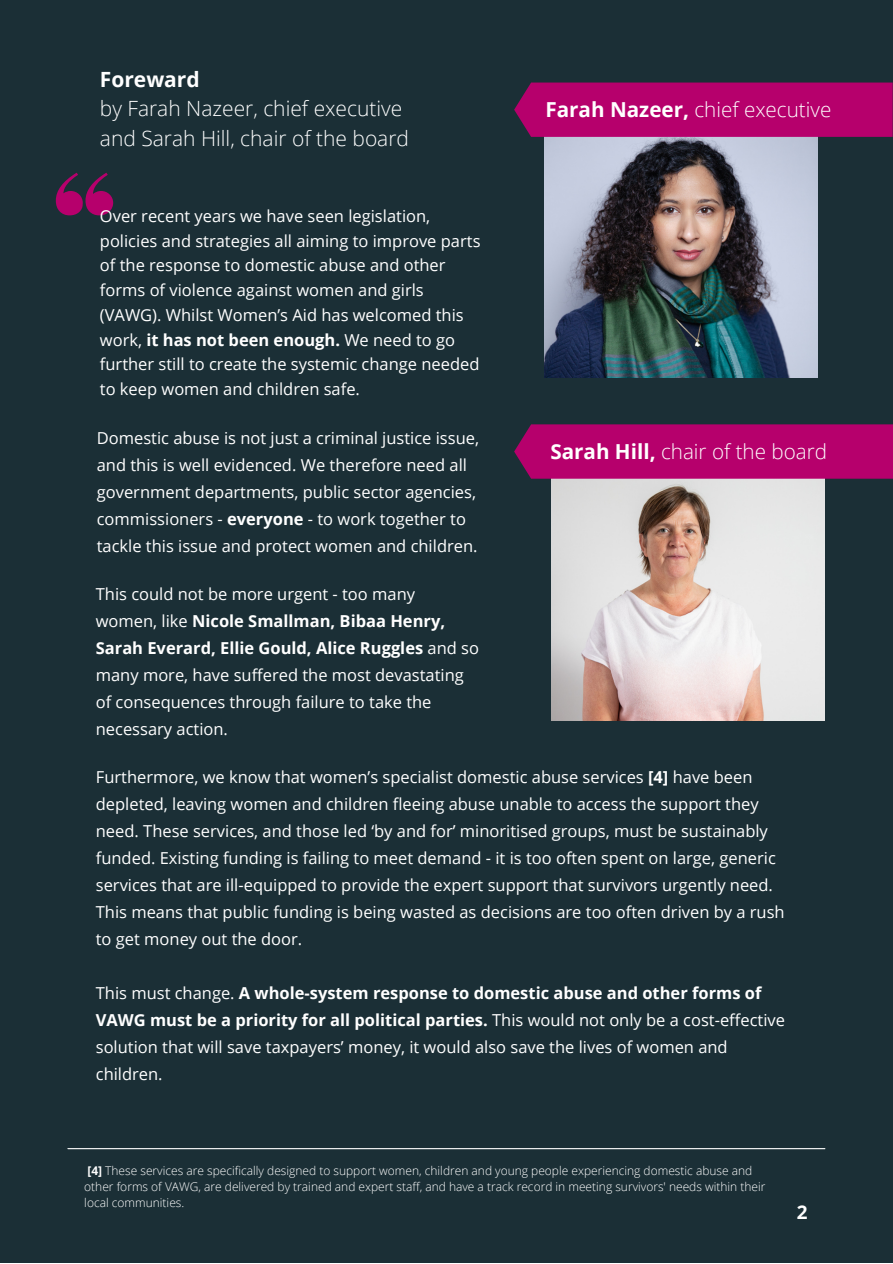
<style>
.page{position:relative;width:893px;height:1264px;background:#fff}
.page>*{position:absolute;margin:0;border:0;box-sizing:border-box;transform-origin:0 0}
.t1{font:300 21px/29.2px "Open Sans";color:#fff}
.t2{font:700 21px "Open Sans";color:#fff}
.t3{font:300 20.7px "Open Sans";color:#fff}
.t4{font:700 18.9px "Open Sans";color:#fff}
.t5{font:16.5px/27px "Open Sans";color:#fff}
.t6{font:300 12px/16px "Open Sans";color:#fff}
.s1{font-weight:700}
</style>
<div class="page">
<div style="left:0;top:0;width:892px;height:1262px;background:#1b2f36"></div>
<img style="left:544px;top:137px;width:273px;height:241px">
<svg style="left:56px;top:173px;width:57px;height:42px"></svg>
<hr style="left:68px;top:1148px;width:756px;height:1px;background:#fff">
<div style="left:514px;top:83px;width:378px;height:54px;background:#b6006c"></div>
<img style="left:551px;top:478px;width:273px;height:242px">
<div style="left:514px;top:424px;width:378px;height:54px;background:#b6006c"></div>
<p class="t2" style="left:100px;top:65px;width:101px">Foreward</p>
<p class="t1" style="left:100px;top:94px;width:310px">by Farah Nazeer, chief executive and Sarah Hill, chair of the board</p>
<p class="t3" style="left:545px;top:95px;width:287px"><span class="s1">Farah Nazeer,</span> chief executive</p>
<p class="t5" style="left:100px;top:203px;width:382px;line-height:24.8px">Over recent years we have seen legislation, policies and strategies all aiming to improve parts of the response to domestic abuse and other forms of violence against women and girls (VAWG). Whilst Women’s Aid has welcomed this work, <span class="s1">it has not been enough.</span> We need to go further still to create the systemic change needed to keep women and children safe.</p>
<p class="t5" style="left:97px;top:424px;width:384px">Domestic abuse is not just a criminal justice issue, and this is well evidenced. We therefore need all government departments, public sector agencies, commissioners - <span class="s1">everyone</span> - to work together to tackle this issue and protect women and children.</p>
<p class="t5" style="left:96px;top:580px;width:384px">This could not be more urgent - too many women, like <span class="s1">Nicole Smallman, Bibaa Henry, Sarah Everard, Ellie Gould, Alice Ruggles</span> and so many more, have suffered the most devastating of consequences through failure to take the necessary action.</p>
<p class="t3" style="left:550px;top:437px;width:278px"><span class="s1">Sarah Hill,</span> chair of the board</p>
<p class="t5" style="left:96px;top:763px;width:690px">Furthermore, we know that women’s specialist domestic abuse services <span class="s1">[4]</span> have been depleted, leaving women and children fleeing abuse unable to access the support they need. These services, and those led ‘by and for’ minoritised groups, must be sustainably funded. Existing funding is failing to meet demand - it is too often spent on large, generic services that are ill-equipped to provide the expert support that survivors urgently need.<br>This means that public funding is being wasted as decisions are too often driven by a rush to get money out the door.</p>
<p class="t5" style="left:96px;top:979px;width:690px">This must change. <span class="s1">A whole-system response to domestic abuse and other forms of VAWG must be a priority for all political parties.</span> This would not only be a cost-effective solution that will save taxpayers’ money, it would also save the lives of women and children.</p>
<p class="t6" style="left:84px;top:1161px;width:682px"><span class="s1">[4]</span> These services are specifically designed to support women, children and young people experiencing domestic abuse and other forms of VAWG, are delivered by trained and expert staff, and have a track record in meeting survivors' needs within their local communities.</p>
<p class="t4" style="left:796px;top:1199px;width:12px">2</p>
</div>
